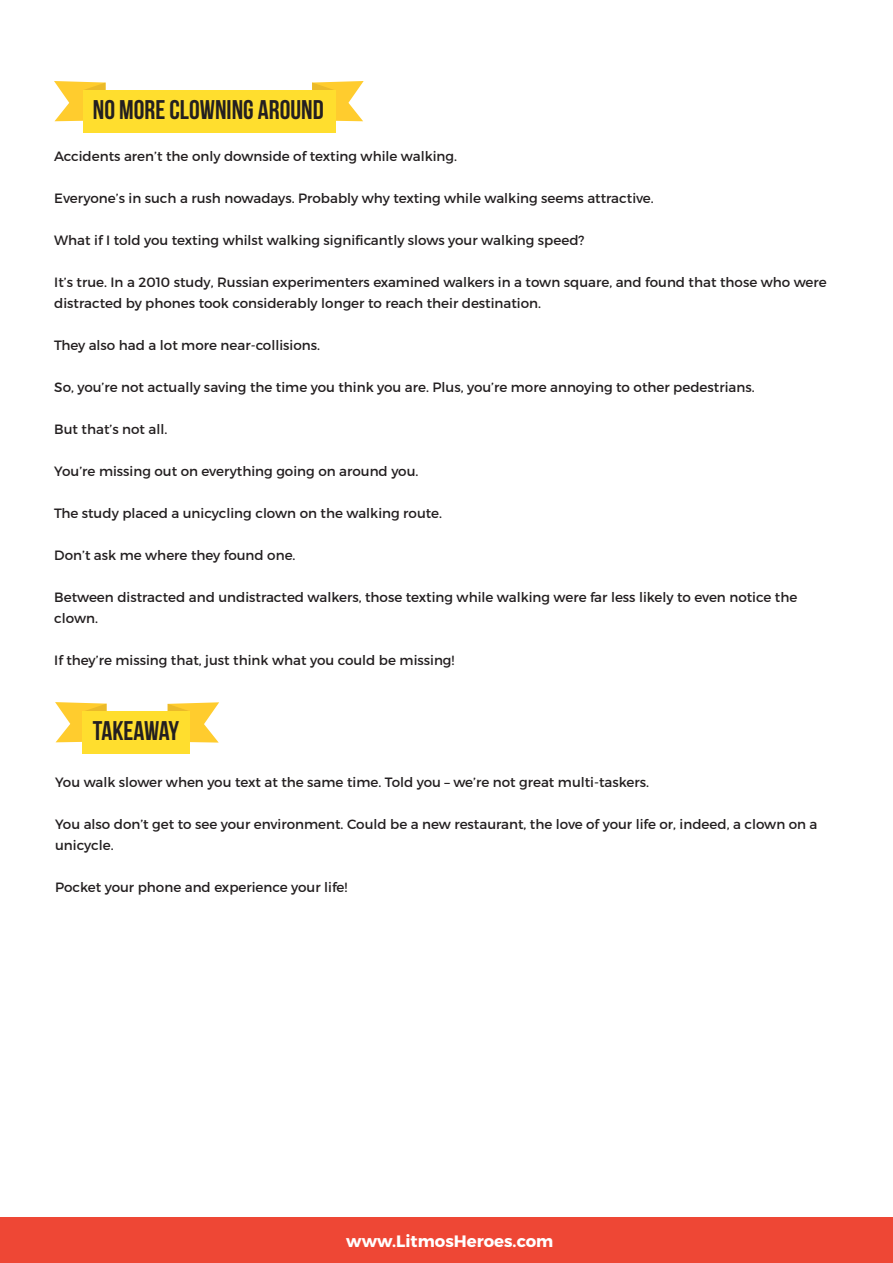
<style>
.page{position:relative;width:893px;height:1263px;background:#fff}
.page>*{position:absolute;margin:0;border:0;box-sizing:border-box;transform-origin:0 0}
.t1{font:700 27px "Bebas Neue";color:#231f20}
.t2{font:700 16.5px "Montserrat";color:#fff}
.t3{font:13.5px/21px "Montserrat";color:#231f20}
</style>
<div class="page">
<div style="left:0;top:1218px;width:893px;height:45px;background:#ee4735"></div>
<svg style="left:54px;top:81px;width:52px;height:40px"></svg>
<svg style="left:312px;top:81px;width:52px;height:40px"></svg>
<div style="left:84px;top:90px;width:252px;height:42px;background:#ffde2e"></div>
<svg style="left:55px;top:702px;width:52px;height:40px"></svg>
<svg style="left:168px;top:702px;width:51px;height:41px"></svg>
<div style="left:83px;top:711px;width:107px;height:42px;background:#ffde2e"></div>
<p class="t1" style="left:93px;top:95px;width:232px">NO MORE CLOWNING AROUND</p>
<p class="t3" style="left:54px;top:146px;width:404px">Accidents aren’t the only downside of texting while walking.</p>
<p class="t3" style="left:54px;top:188px;width:601px">Everyone’s in such a rush nowadays. Probably why texting while walking seems attractive.</p>
<p class="t3" style="left:54px;top:230px;width:532px">What if I told you texting whilst walking significantly slows your walking speed?</p>
<p class="t3" style="left:54px;top:272px;width:774px">It’s true. In a 2010 study, Russian experimenters examined walkers in a town square, and found that those who were distracted by phones took considerably longer to reach their destination.</p>
<p class="t3" style="left:54px;top:335px;width:267px">They also had a lot more near-collisions.</p>
<p class="t3" style="left:54px;top:377px;width:702px">So, you’re not actually saving the time you think you are. Plus, you’re more annoying to other pedestrians.</p>
<p class="t3" style="left:54px;top:419px;width:115px">But that’s not all.</p>
<p class="t3" style="left:54px;top:461px;width:366px">You’re missing out on everything going on around you.</p>
<p class="t3" style="left:54px;top:503px;width:389px">The study placed a unicycling clown on the walking route.</p>
<p class="t3" style="left:54px;top:545px;width:243px">Don’t ask me where they found one.</p>
<p class="t3" style="left:54px;top:587px;width:745px">Between distracted and undistracted walkers, those texting while walking were far less likely to even notice the clown.</p>
<p class="t3" style="left:54px;top:650px;width:402px">If they’re missing that, just think what you could be missing!</p>
<p class="t1" style="left:93px;top:716px;width:88px">TAKEAWAY</p>
<p class="t3" style="left:55px;top:772px;width:595px">You walk slower when you text at the same time. Told you – we’re not great multi-taskers.</p>
<p class="t3" style="left:55px;top:814px;width:764px">You also don’t get to see your environment. Could be a new restaurant, the love of your life or, indeed, a clown on a unicycle.</p>
<p class="t3" style="left:55px;top:877px;width:294px">Pocket your phone and experience your life!</p>
<p class="t2" style="left:346px;top:1231px;width:209px">www.LitmosHeroes.com</p>
</div>
